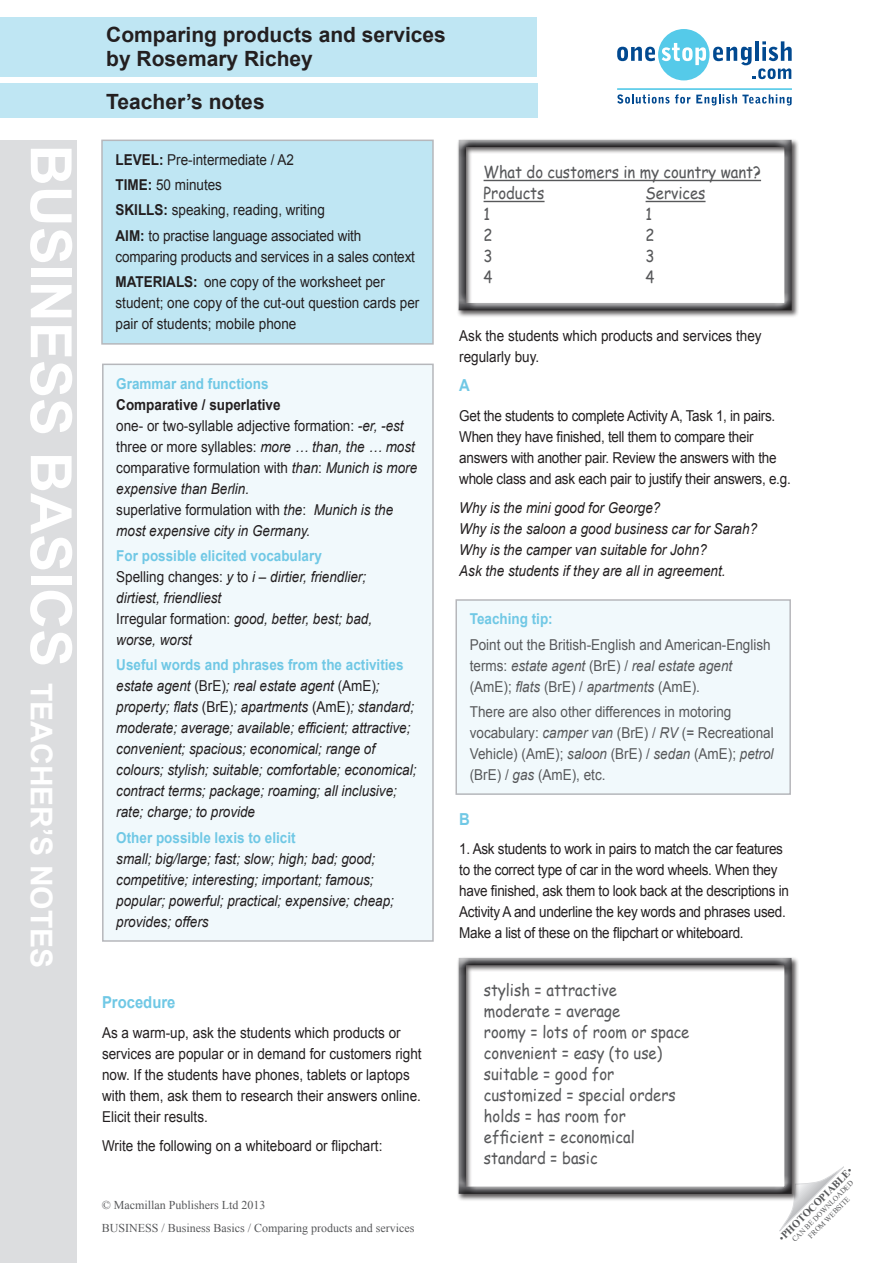
<style>
.page{position:relative;width:893px;height:1263px;background:#fff}
.page>*{position:absolute;margin:0;border:0;box-sizing:border-box;transform-origin:0 0}
.t1{font:700 57px "Arial";color:#fff}
.Title_in_blue_box{font:700 21px "Arial";color:#231f20}
.body_text{font:16.5px "Comic Sans MS";color:#57585a;scale:.9 1}
.body_text-2{font:700 16.5px "Arial";color:#70c8e5;scale:.9 1}
.body_text-3{font:italic 15px/21px "Arial";color:#231f20;scale:.9 1}
.body_text-4{font:15px/21px "Arial";color:#231f20;scale:.9 1}
.body_text-5{font:15px/21px "Arial";letter-spacing:-.02em;color:#231f20;scale:.9 1}
.body_text-6{font:15px/21px "Arial";color:#57585a;scale:.9 1}
.body_text-7{font:700 15px "Arial";color:#70c8e5;scale:.9 1}
.body_text-8{font:700 15px "Arial";color:#231f20;scale:.9 1}
.t2{font:12px "Times New Roman";color:#57585a}
.t3{font:700 10.5px "Times New Roman";color:#57585a}
.t4{font:7.5px "Times New Roman";color:#57585a}
.s1{font-size:30px}
.s2{font-weight:700}
.s3{font-style:italic}
.s4{font-style:normal}
.s5{font-weight:400}
</style>
<div class="page">
<div style="left:103px;top:364px;width:330px;height:577px;background:#f1f9fc"></div>
<div style="left:102px;top:364px;width:332px;height:578px;border:2px solid #b6b7bb"></div>
<svg style="left:779px;top:1167px;width:65px;height:64px"></svg>
<svg style="left:617px;top:29px;width:175px;height:51px"></svg>
<svg style="left:617px;top:94px;width:73px;height:10px"></svg>
<svg style="left:696px;top:94px;width:96px;height:12px"></svg>
<hr style="left:617px;top:88px;width:175px;height:2px;background:#55cae9">
<div style="left:0;top:140px;width:77px;height:1123px;background:#dcdddf"></div>
<div style="left:0;top:17px;width:537px;height:60px;background:#bfe6f3"></div>
<div style="left:0;top:84px;width:537px;height:34px;background:#bfe6f3"></div>
<div style="left:102px;top:140px;width:331px;height:204px;background:#bfe6f3"></div>
<div style="left:101px;top:140px;width:333px;height:205px;border:2px solid #b6b7bb"></div>
<div style="left:456px;top:600px;width:334px;height:194px;background:#f1f9fc"></div>
<div style="left:455px;top:599px;width:336px;height:196px;border:2px solid #b6b7bb"></div>
<div style="left:457px;top:138px;width:342px;height:180px;background:#231f20;opacity:.75"></div>
<div style="left:455px;top:140px;width:338px;height:171px;background:#231f20;opacity:.75"></div>
<hr style="left:484px;top:180px;width:277px;height:1px;background:#57585a">
<hr style="left:484px;top:201px;width:61px;height:1px;background:#57585a">
<hr style="left:646px;top:201px;width:59px;height:1px;background:#57585a">
<div style="left:457px;top:956px;width:342px;height:245px;background:#231f20;opacity:.75"></div>
<div style="left:455px;top:958px;width:338px;height:236px;background:#231f20;opacity:.75"></div>
<p class="t1" style="left:89px;top:145px;width:825px;rotate:90deg">BUSINESS BASICS <span class="s1">TEACHER’S NOTES</span></p>
<p class="Title_in_blue_box" style="left:106px;top:21px;width:341px">Comparing products and services</p>
<p class="Title_in_blue_box" style="left:106px;top:45px;width:208px">by Rosemary Richey</p>
<p class="Title_in_blue_box" style="left:106px;top:87px;width:160px">Teacher’s notes</p>
<p class="body_text-4" style="left:116px;top:149px;width:200px"><span class="s2">LEVEL:</span> Pre-intermediate / A2</p>
<p class="body_text-4" style="left:116px;top:174px;width:120px"><span class="s2">TIME:</span> 50 minutes</p>
<p class="body_text-4" style="left:116px;top:200px;width:234px"><span class="s2">SKILLS:</span> speaking, reading, writing</p>
<p class="body_text-4" style="left:116px;top:225px;width:334px"><span class="s2">AIM:</span> to practise language associated with comparing products and services in a sales context</p>
<p class="body_text-4" style="left:116px;top:271px;width:339px"><span class="s2">MATERIALS:</span> one copy of the worksheet per student; one copy of the cut-out question cards per pair of students; mobile phone</p>
<p class="body_text-7" style="left:116px;top:373px;width:171px">Grammar and functions</p>
<p class="body_text-8" style="left:116px;top:394px;width:184px">Comparative / superlative</p>
<p class="body_text-4" style="left:116px;top:415px;width:321px">one- or two-syllable adjective formation: <span class="s3">-er, -est</span></p>
<p class="body_text-4" style="left:116px;top:436px;width:333px">three or more syllables: <span class="s3">more … than, the … most</span></p>
<p class="body_text-3" style="left:116px;top:457px;width:336px"><span class="s4">comparative formulation with</span> than<span class="s4">:</span> Munich is more expensive than Berlin.</p>
<p class="body_text-3" style="left:116px;top:499px;width:309px"><span class="s4">superlative formulation with</span> the<span class="s4">:</span> Munich is the most expensive city in Germany.</p>
<p class="body_text-7" style="left:116px;top:546px;width:230px">For possible elicited vocabulary</p>
<p class="body_text-3" style="left:116px;top:566px;width:279px"><span class="s4">Spelling changes:</span> y <span class="s4">to</span> i <span class="s4">–</span> dirtier, friendlier; dirtiest, friendliest</p>
<p class="body_text-3" style="left:116px;top:608px;width:286px"><span class="s4">Irregular formation:</span> good, better, best; bad, worse, worst</p>
<p class="body_text-7" style="left:116px;top:655px;width:321px">Useful words and phrases from the activities</p>
<p class="body_text-3" style="left:116px;top:676px;width:335px">estate agent <span class="s4">(BrE)</span>; real estate agent <span class="s4">(AmE)</span>; property; flats <span class="s4">(BrE)</span>; apartments <span class="s4">(AmE)</span>; standard; moderate; average; available; efficient; attractive; convenient; spacious; economical; range of colours; stylish; suitable; comfortable; economical; contract terms; package; roaming; all inclusive; rate; charge; to provide</p>
<p class="body_text-7" style="left:116px;top:827px;width:201px">Other possible lexis to elicit</p>
<p class="body_text-3" style="left:116px;top:848px;width:310px">small; big/large; fast; slow; high; bad; good; competitive; interesting; important; famous; popular; powerful; practical; expensive; cheap; provides; offers</p>
<p class="body_text-2" style="left:102px;top:991px;width:83px">Procedure</p>
<p class="body_text-4" style="left:102px;top:1022px;width:357px">As a warm-up, ask the students which products or services are popular or in demand for customers right now. If the students have phones, tablets or laptops with them, ask them to research their answers online.<br>Elicit their results.</p>
<p class="body_text-4" style="left:102px;top:1135px;width:313px">Write the following on a whiteboard or flipchart:</p>
<p class="t2" style="left:102px;top:1197px;width:165px">© Macmillan Publishers Ltd 2013</p>
<p class="t2" style="left:102px;top:1220px;width:314px">BUSINESS / Business Basics / Comparing products and services</p>
<p class="body_text" style="left:484px;top:160px;width:310px">What do customers in my country want?</p>
<p class="body_text" style="left:484px;top:181px;width:69px">Products</p>
<p class="body_text" style="left:646px;top:181px;width:68px">Services</p>
<p class="body_text" style="left:484px;top:202px;width:9px">1</p>
<p class="body_text" style="left:646px;top:202px;width:9px">1</p>
<p class="body_text" style="left:484px;top:223px;width:12px">2</p>
<p class="body_text" style="left:646px;top:223px;width:12px">2</p>
<p class="body_text" style="left:484px;top:244px;width:12px">3</p>
<p class="body_text" style="left:646px;top:244px;width:12px">3</p>
<p class="body_text" style="left:484px;top:265px;width:12px">4</p>
<p class="body_text" style="left:646px;top:265px;width:12px">4</p>
<p class="body_text-4" style="left:459px;top:325px;width:337px">Ask the students which products and services they regularly buy.</p>
<p class="body_text-2" style="left:459px;top:374px;width:13px">A</p>
<p class="body_text-5" style="left:459px;top:405px;width:370px">Get the students to complete Activity A, Task 1, in pairs.<br>When they have finished, tell them to compare their answers with another pair. Review the answers with the whole class and ask each pair to justify their answers, e.g.</p>
<p class="body_text-3" style="left:459px;top:498px;width:332px">Why is the mini good for George?<br>Why is the saloon a good business car for Sarah?<br>Why is the camper van suitable for John?<br>Ask the students if they are all in agreement.</p>
<p class="body_text-7" style="left:470px;top:609px;width:94px">Teaching tip:</p>
<p class="body_text-6" style="left:470px;top:634px;width:336px">Point out the British-English and American-English terms: <span class="s3">estate agent</span> (BrE) / <span class="s3">real estate agent </span>(AmE); <span class="s3">flats</span> (BrE) / <span class="s3">apartments</span> (AmE).</p>
<p class="body_text-6" style="left:470px;top:701px;width:339px">There are also other differences in motoring vocabulary: <span class="s3">camper van</span> (BrE) / <span class="s3">RV</span> (= Recreational Vehicle) (AmE); <span class="s3">saloon</span> (BrE) / <span class="s3">sedan</span> (AmE); <span class="s3">petrol </span>(BrE) / <span class="s3">gas</span> (AmE), etc.</p>
<p class="body_text-2" style="left:459px;top:808px;width:13px">B</p>
<p class="body_text-5" style="left:459px;top:839px;width:368px">1. Ask students to work in pairs to match the car features to the correct type of car in the word wheels. When they have finished, ask them to look back at the descriptions in Activity A and underline the key words and phrases used.<br>Make a list of these on the flipchart or whiteboard.</p>
<p class="body_text" style="left:484px;top:978px;width:149px">stylish = attractive</p>
<p class="body_text" style="left:484px;top:999px;width:153px">moderate = average</p>
<p class="body_text" style="left:484px;top:1020px;width:230px">roomy = lots of room or space</p>
<p class="body_text" style="left:484px;top:1041px;width:199px">convenient = easy (to use)</p>
<p class="body_text" style="left:484px;top:1062px;width:146px">suitable = good for</p>
<p class="body_text" style="left:484px;top:1083px;width:215px">customized = special orders</p>
<p class="body_text" style="left:484px;top:1104px;width:159px">holds = has room for</p>
<p class="body_text" style="left:484px;top:1125px;width:169px">efficient = economical</p>
<p class="body_text" style="left:484px;top:1146px;width:128px">standard = basic</p>
<p class="t3" style="left:775px;top:1234px;width:101px;rotate:-45deg"><span class="s5">•</span>PHOTOCOPIABLE<span class="s5">•</span></p>
<p class="t4" style="left:790px;top:1237px;width:85px;rotate:-45deg">CAN BE DOWNLOADED</p>
<p class="t4" style="left:806px;top:1233px;width:57px;rotate:-45deg">FROM WEBSITE</p>
</div>
